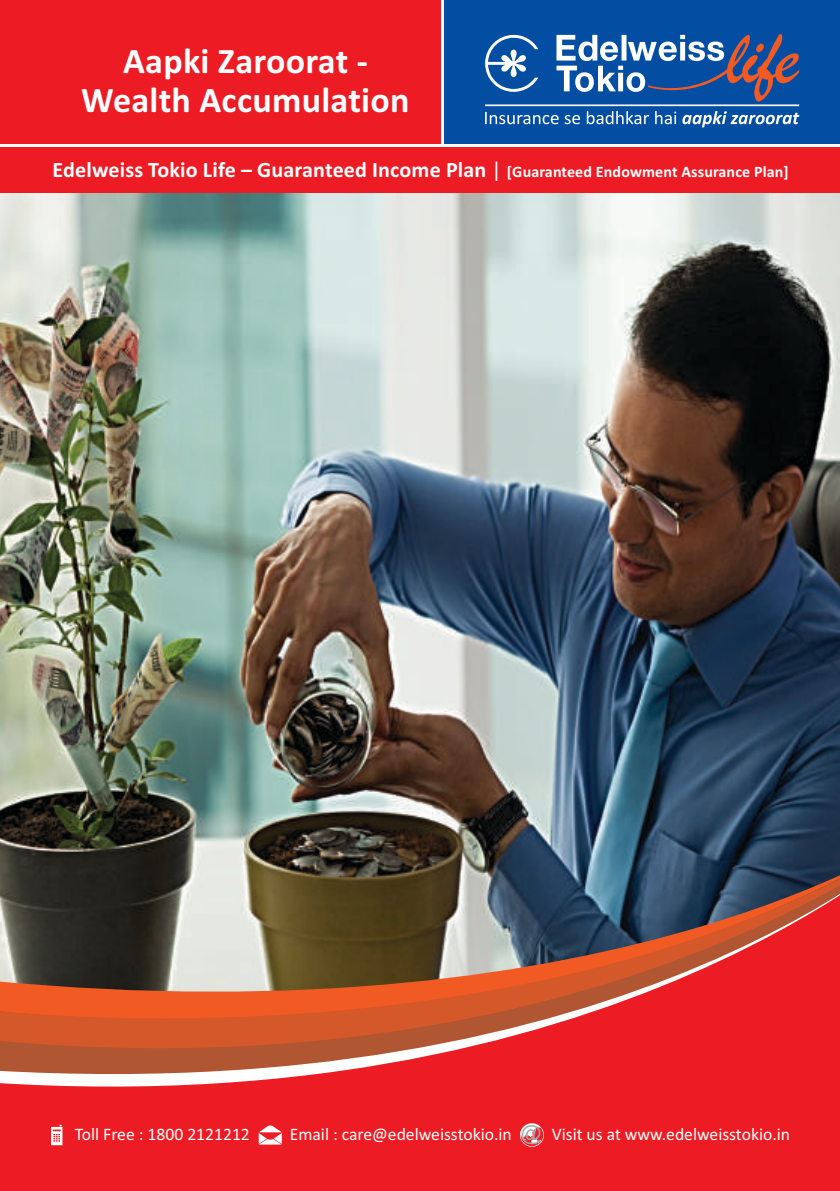
<style>
.page{position:relative;width:840px;height:1191px;background:#fff}
.page>*{position:absolute;margin:0;border:0;box-sizing:border-box;transform-origin:0 0}
.t1{font:700 36px/39.6px "Calibri";letter-spacing:.01em;color:#fff;text-align:center}
.t2{font:700 22px "Calibri";letter-spacing:.01em;color:#fff}
.t3{font:20.4px "Arial";color:#a7a9ac}
.t4{font:17.6px "Calibri";color:#fff}
.s1{font-weight:400}
.s2{font-size:16px}
</style>
<div class="page">
<div style="left:0;top:0;width:839px;height:1191px;background:#ed1c24"></div>
<img style="left:0;top:193px;width:839px;height:632px">
<svg style="left:0;top:825px;width:839px;height:262px"></svg>
<svg style="left:51px;top:1124px;width:11px;height:21px"></svg>
<svg style="left:258px;top:1125px;width:24px;height:19px"></svg>
<svg style="left:520px;top:1123px;width:23px;height:23px"></svg>
<hr style="left:441px;top:0;width:3px;height:144px;background:#fff">
<div style="left:444px;top:0;width:395px;height:144px;background:#034ea2"></div>
<svg style="left:485px;top:34px;width:313px;height:93px"></svg>
<hr style="left:0;top:144px;width:839px;height:3px;background:#fff">
<h1 class="t1" style="left:81px;top:44px;width:329px">Aapki Zaroorat -<br>Wealth Accumulation</h1>
<p class="t2" style="left:52px;top:160px;width:737px">Edelweiss Tokio Life – Guaranteed Income Plan <span class="s1">|</span> <span class="s2">[Guaranteed Endowment Assurance Plan]</span></p>
<p class="t3" style="left:520px;top:1125px;width:22px">@</p>
<p class="t4" style="left:75px;top:1126px;width:176px">Toll Free : 1800 2121212</p>
<p class="t4" style="left:289px;top:1126px;width:223px">Email : care@edelweisstokio.in</p>
<p class="t4" style="left:551px;top:1126px;width:240px">Visit us at www.edelweisstokio.in</p>
</div>
